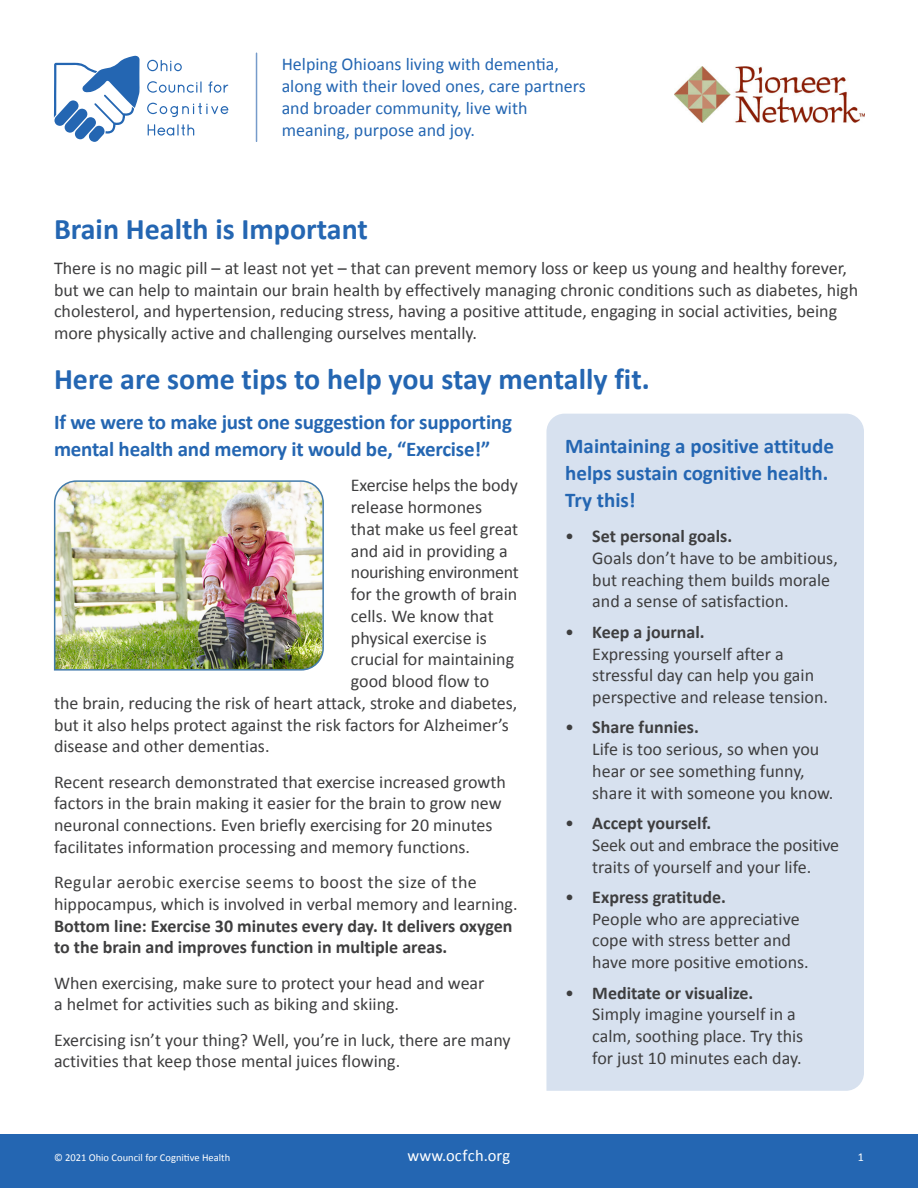
<style>
.page{position:relative;width:918px;height:1188px;background:#fff}
.page>*{position:absolute;margin:0;border:0;box-sizing:border-box;transform-origin:0 0}
.Headlines{font:700 30px "Calibri";color:#2466b2}
.Subheads{font:700 21px/27px "Calibri";letter-spacing:-.01em;color:#2466b2}
.Body{font:18px/21.8px "Calibri";color:#3e3e3f}
.t1{font:18px/21.8px "Calibri";color:#2466b2}
.Body-2{font:18px "Calibri";letter-spacing:-.02em;color:#3e3e3f}
.t2{font:16.5px "Calibri";letter-spacing:.005em;color:#fff}
.t3{font:12px "Calibri";color:#fff}
.t4{font:10.5px "Calibri";color:#fff}
.s1{font-weight:700}
</style>
<div class="page">
<div style="left:0;top:1134px;width:918px;height:54px;background:#2466b2"></div>
<svg style="left:147px;top:60px;width:81px;height:76px"></svg>
<svg style="left:54px;top:56px;width:86px;height:86px"></svg>
<hr style="left:256px;top:53px;width:1px;height:88px;background:#769bca">
<img style="left:674px;top:66px;width:190px;height:57px">
<svg style="left:546px;top:414px;width:318px;height:677px;background:#dae3f0"></svg>
<img style="left:53px;top:480px;width:271px;height:191px">
<p class="t1" style="left:282px;top:53px;width:306px">Helping Ohioans living with dementia, along with their loved ones, care partners and broader community, live with meaning, purpose and joy.</p>
<p class="Headlines" style="left:54px;top:210px;width:315px">Brain Health is Important</p>
<p class="Body" style="left:54px;top:256px;width:806px">There is no magic pill – at least not yet – that can prevent memory loss or keep us young and healthy forever, but we can help to maintain our brain health by effectively managing chronic conditions such as diabetes, high cholesterol, and hypertension, reducing stress, having a positive attitude, engaging in social activities, being more physically active and challenging ourselves mentally.</p>
<p class="Headlines" style="left:54px;top:360px;width:597px">Here are some tips to help you stay mentally fit.</p>
<p class="Subheads" style="left:54px;top:408px;width:459px">If we were to make just one suggestion for supporting mental health and memory it would be, “Exercise!”</p>
<p class="Body" style="left:351px;top:474px;width:168px">Exercise helps the body</p>
<p class="Body" style="left:351px;top:495px;width:133px">release hormones</p>
<p class="Body" style="left:351px;top:517px;width:169px">that make us feel great</p>
<p class="Body" style="left:351px;top:539px;width:158px">and aid in providing a</p>
<p class="Body-2" style="left:351px;top:561px;width:169px">nourishing environment</p>
<p class="Body" style="left:351px;top:582px;width:168px">for the growth of brain</p>
<p class="Body" style="left:351px;top:604px;width:144px">cells. We know that</p>
<p class="Body" style="left:351px;top:626px;width:137px">physical exercise is</p>
<p class="Body" style="left:351px;top:648px;width:165px">crucial for maintaining</p>
<p class="Body" style="left:351px;top:669px;width:140px">good blood flow to</p>
<p class="Body" style="left:54px;top:691px;width:465px">the brain, reducing the risk of heart attack, stroke and diabetes,</p>
<p class="Body" style="left:54px;top:713px;width:456px">but it also helps protect against the risk factors for Alzheimer’s</p>
<p class="Body" style="left:54px;top:735px;width:217px">disease and other dementias.</p>
<p class="Body" style="left:54px;top:770px;width:453px">Recent research demonstrated that exercise increased growth factors in the brain making it easier for the brain to grow new neuronal connections. Even briefly exercising for 20 minutes facilitates information processing and memory functions.</p>
<p class="Body" style="left:54px;top:870px;width:465px">Regular aerobic exercise seems to boost the size of the hippocampus, which is involved in verbal memory and learning.<br><span class="s1">Bottom line: Exercise 30 minutes every day. It delivers oxygen to the brain and improves function in multiple areas.</span></p>
<p class="Body" style="left:54px;top:971px;width:432px">When exercising, make sure to protect your head and wear a helmet for activities such as biking and skiing.</p>
<p class="Body" style="left:54px;top:1028px;width:458px">Exercising isn’t your thing? Well, you’re in luck, there are many activities that keep those mental juices flowing.</p>
<p class="Subheads" style="left:565px;top:431px;width:270px">Maintaining a positive attitude helps sustain cognitive health.<br>Try this!</p>
<p class="Body" style="left:592px;top:524px;width:247px;text-indent:-27px">• <span class="s1">Set personal goals.<br></span>Goals don’t have to be ambitious, but reaching them builds morale and a sense of satisfaction.</p>
<p class="Body" style="left:592px;top:620px;width:237px;text-indent:-27px">• <span class="s1">Keep a journal.<br></span>Expressing yourself after a stressful day can help you gain perspective and release tension.</p>
<p class="Body" style="left:592px;top:716px;width:243px;text-indent:-27px">• <span class="s1">Share funnies.<br></span>Life is too serious, so when you hear or see something funny, share it with someone you know.</p>
<p class="Body" style="left:592px;top:811px;width:248px;text-indent:-27px">• <span class="s1">Accept yourself.<br></span>Seek out and embrace the positive traits of yourself and your life.</p>
<p class="Body" style="left:592px;top:885px;width:218px;text-indent:-27px">• <span class="s1">Express gratitude.<br></span>People who are appreciative cope with stress better and have more positive emotions.</p>
<p class="Body" style="left:592px;top:981px;width:213px;text-indent:-27px">• <span class="s1">Meditate or visualize.<br></span>Simply imagine yourself in a calm, soothing place. Try this for just 10 minutes each day.</p>
<p class="t4" style="left:54px;top:1151px;width:178px">© 2021 Ohio Council for Cognitive Health</p>
<p class="t2" style="left:408px;top:1145px;width:104px">www.ocfch.org</p>
<p class="t3" style="left:858px;top:1149px;width:8px">1</p>
</div>
